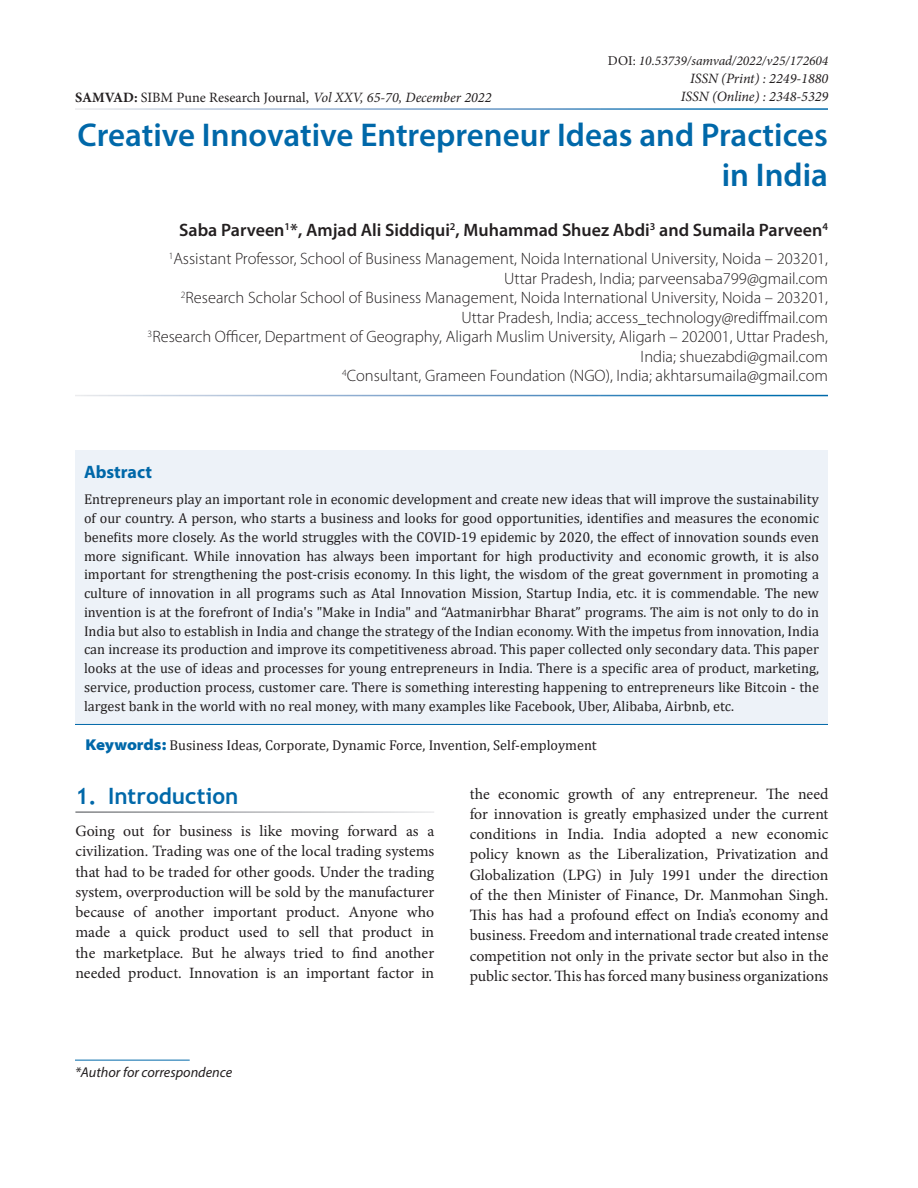
<style>
.page{position:relative;width:918px;height:1188px;background:#fff}
.page>*{position:absolute;margin:0;border:0;box-sizing:border-box;transform-origin:0 0}
.AT{font:600 33px/40.5px "Myriad Pro";color:#0068a9;text-align:right}
.t1{font:700 22.5px "Trebuchet MS";color:#0068a9}
.Author{font:600 18px "Myriad Pro";color:#231f20}
.Abs_Head{font:700 18px "Myriad Pro";color:#0068a9}
.Affiliation{font:300 16.5px/19.5px "Myriad Pro";color:#231f20;text-align:right}
.Text_Ind{font:15.75px/20.2px "Minion Pro";letter-spacing:-.005em;color:#231f20;text-align:justify}
.Abs_Text1{font:14.25px/18.8px "Cambria";color:#231f20;text-align:justify}
.Text{font:italic 14.25px "Minion Pro";color:#231f20}
.Keyword{font:14.25px "Cambria";color:#231f20}
.Footnote1{font:italic 14.25px "Myriad Pro";color:#231f20}
.Text-2{font:italic 13.5px "Minion Pro";color:#231f20}
.s1{font-weight:700;font-style:normal}
.s2{font-style:normal}
.s3{font-family:"Myriad Pro";font-weight:900;font-stretch:semi-expanded;font-size:15.75px;color:#0068a9}
</style>
<div class="page">
<div style="left:75px;top:450px;width:753px;height:274px;background:#edf2f8"></div>
<hr style="left:75px;top:724px;width:753px;height:1px;background:#0068a9">
<hr style="left:75px;top:1060px;width:115px;height:1px;background:#0068a9">
<p class="Text" style="left:75px;top:87px;width:418px"><span class="s1">SAMVAD:</span> <span class="s2">SIBM Pune Research Journal,</span> Vol XXV, 65-70, December 2022</p>
<p class="Text-2" style="left:608px;top:51px;width:222px"><span class="s2">DOI:</span> 10.53739/samvad/2022/v25/172604</p>
<p class="Text" style="left:690px;top:69px;width:140px">ISSN (Print) : 2249-1880</p>
<p class="Text" style="left:681px;top:87px;width:149px">ISSN (Online) : 2348-5329</p>
<p class="AT" style="left:77px;top:114px;width:752px">Creative Innovative Entrepreneur Ideas and Practices in India</p>
<p class="Author" style="left:179px;top:218px;width:650px">Saba Parveen<sup>1</sup>*, Amjad Ali Siddiqui<sup>2</sup>, Muhammad Shuez Abdi<sup>3</sup> and Sumaila Parveen<sup>4</sup></p>
<p class="Affiliation" style="left:148px;top:249px;width:682px"><sup>1</sup>Assistant Professor, School of Business Management, Noida International University, Noida – 203201, Uttar Pradesh, India; parveensaba799@gmail.com<br><sup>2</sup>Research Scholar School of Business Management, Noida International University, Noida – 203201, Uttar Pradesh, India; access_technology@rediffmail.com<br><sup>3</sup>Research Officer, Department of Geography, Aligarh Muslim University, Aligarh – 202001, Uttar Pradesh, India; shuezabdi@gmail.com<br><sup>4</sup>Consultant, Grameen Foundation (NGO), India; akhtarsumaila@gmail.com</p>
<p class="Abs_Head" style="left:84px;top:460px;width:70px">Abstract</p>
<p class="Abs_Text1" style="left:84px;top:490px;width:737px">Entrepreneurs play an important role in economic development and create new ideas that will improve the sustainability of our country. A person, who starts a business and looks for good opportunities, identifies and measures the economic benefits more closely. As the world struggles with the COVID-19 epidemic by 2020, the effect of innovation sounds even more significant. While innovation has always been important for high productivity and economic growth, it is also important for strengthening the post-crisis economy. In this light, the wisdom of the great government in promoting a culture of innovation in all programs such as Atal Innovation Mission, Startup India, etc. it is commendable. The new invention is at the forefront of India's "Make in India" and “Aatmanirbhar Bharat” programs. The aim is not only to do in India but also to establish in India and change the strategy of the Indian economy. With the impetus from innovation, India can increase its production and improve its competitiveness abroad. This paper collected only secondary data. This paper looks at the use of ideas and processes for young entrepreneurs in India. There is a specific area of product, marketing, service, production process, customer care. There is something interesting happening to entrepreneurs like Bitcoin - the largest bank in the world with no real money, with many examples like Facebook, Uber, Alibaba, Airbnb, etc.</p>
<p class="Keyword" style="left:86px;top:737px;width:513px"><span class="s3">Keywords:</span> Business Ideas, Corporate, Dynamic Force, Invention, Self-employment</p>
<h1 class="t1" style="left:75px;top:782px;width:164px">1. Introduction</h1>
<p class="Text_Ind" style="left:75px;top:821px;width:360px">Going out for business is like moving forward as a civilization. Trading was one of the local trading systems that had to be traded for other goods. Under the trading system, overproduction will be sold by the manufacturer because of another important product. Anyone who made a quick product used to sell that product in the marketplace. But he always tried to find another needed product. Innovation is an important factor in</p>
<p class="Footnote1" style="left:75px;top:1063px;width:159px">*Author for correspondence</p>
<p class="Text_Ind" style="left:470px;top:784px;width:360px">the economic growth of any entrepreneur. The need for innovation is greatly emphasized under the current conditions in India. India adopted a new economic policy known as the Liberalization, Privatization and Globalization (LPG) in July 1991 under the direction of the then Minister of Finance, Dr. Manmohan Singh.<br>This has had a profound effect on India’s economy and business. Freedom and international trade created intense competition not only in the private sector but also in the public sector. This has forced many business organizations</p>
</div>
